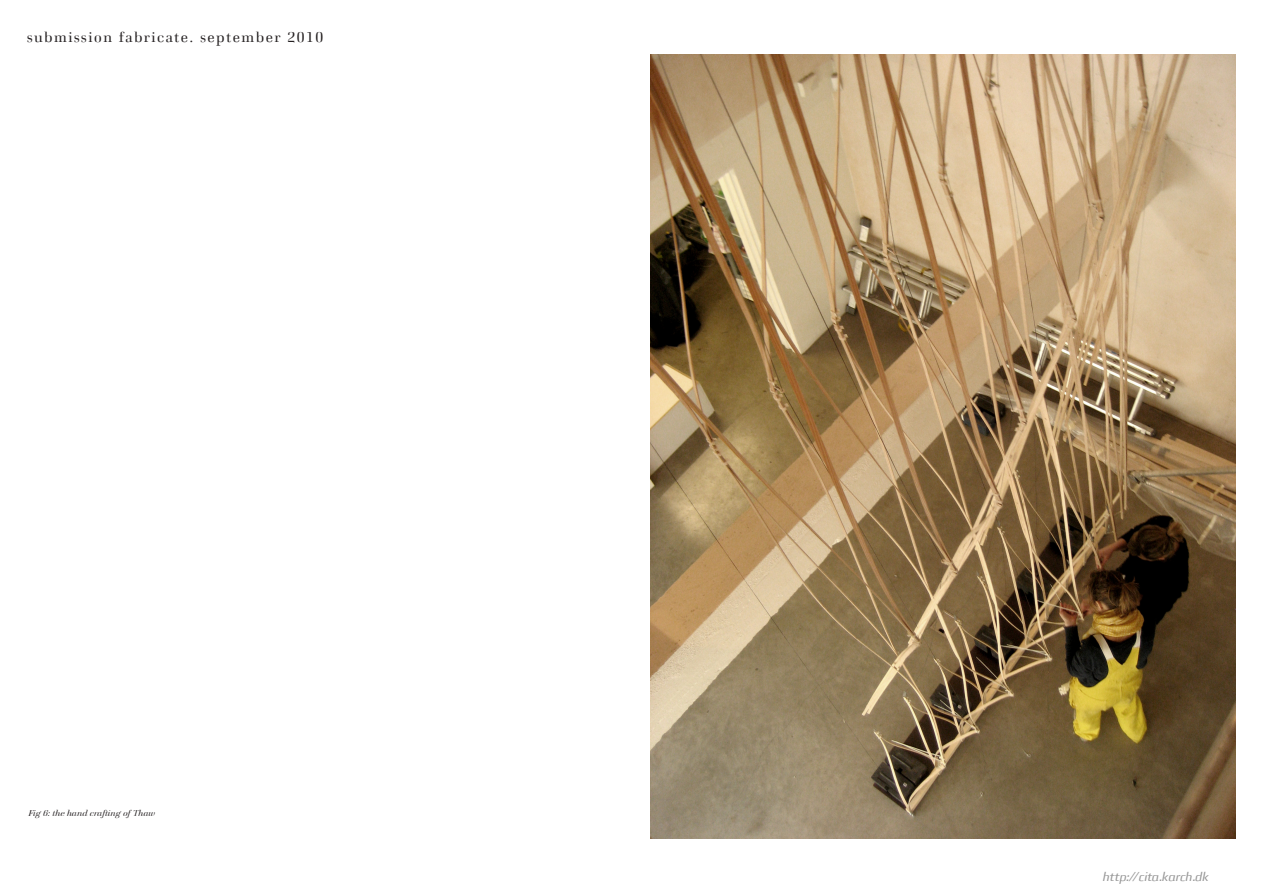
<style>
.page{position:relative;width:1263px;height:893px;background:#fff}
.page>*{position:absolute;margin:0;border:0;box-sizing:border-box;transform-origin:0 0}
.t1{font:15px "Arch Serif";letter-spacing:.1em;color:#231f20}
.t2{font:italic 13.5px "Arch Sans";color:#969696}
.t3{font:italic 9px "Arch Serif";color:#231f20}
</style>
<div class="page">
<img style="left:650px;top:54px;width:585px;height:785px">
<p class="t1" style="left:27px;top:29px;width:298px">submission fabricate. september 2010</p>
<p class="t3" style="left:28px;top:808px;width:128px">Fig 6: the hand crafting of Thaw</p>
<p class="t2" style="left:1103px;top:869px;width:107px">http://cita.karch.dk</p>
</div>
